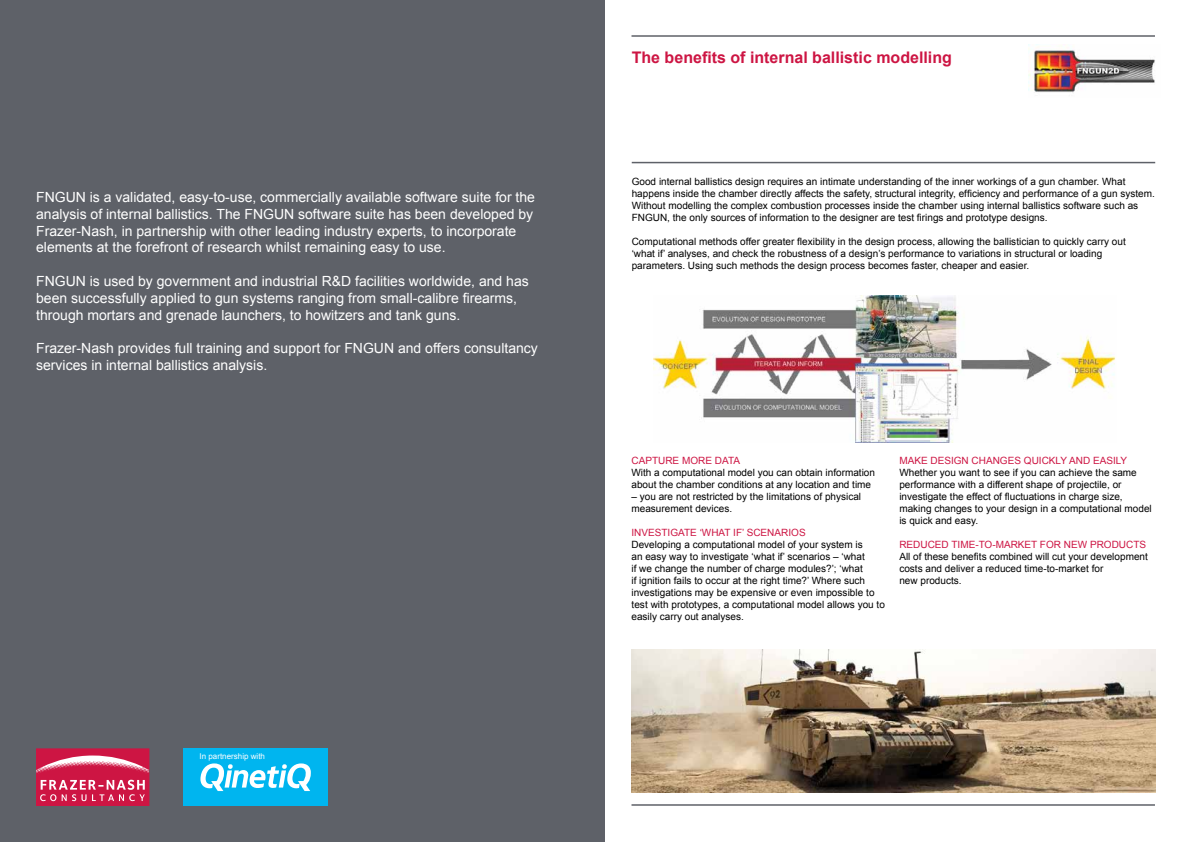
<style>
.page{position:relative;width:1191px;height:842px;background:#fff}
.page>*{position:absolute;margin:0;border:0;box-sizing:border-box;transform-origin:0 0}
.t1{font:700 16px "Arial";color:#cd1543}
.t2{font:14px/16.8px "Arial";color:#fff}
.t3{font:10px/12px "Arial";color:#000}
.t4{font:10px "Arial";color:#cd1543}
.t5{font:8px "Arial";color:#fff}
</style>
<div class="page">
<div style="left:0;top:0;width:604px;height:842px;background:#5e6168"></div>
<div style="left:183px;top:748px;width:144px;height:58px;background:#00b5ef"></div>
<svg style="left:200px;top:763px;width:111px;height:28px"></svg>
<svg style="left:36px;top:748px;width:113px;height:58px;background:#d54065"></svg>
<hr style="left:631px;top:35px;width:524px;height:2px;background:#5e6168">
<hr style="left:632px;top:162px;width:523px;height:1px;background:#5e6168">
<hr style="left:631px;top:804px;width:524px;height:2px;background:#5e6168">
<img style="left:632px;top:649px;width:523px;height:144px">
<img style="left:653px;top:295px;width:463px;height:147px">
<img style="left:1029px;top:50px;width:126px;height:43px">
<p class="t2" style="left:36px;top:189px;width:500px">FNGUN is a validated, easy-to-use, commercially available software suite for the analysis of internal ballistics. The FNGUN software suite has been developed by Frazer-Nash, in partnership with other leading industry experts, to incorporate elements at the forefront of research whilst remaining easy to use.</p>
<h2 class="t2" style="left:36px;top:273px;width:494px">FNGUN is used by government and industrial R&amp;D facilities worldwide, and has been successfully applied to gun systems ranging from small-calibre firearms, through mortars and grenade launchers, to howitzers and tank guns.</h2>
<h2 class="t2" style="left:36px;top:340px;width:503px">Frazer-Nash provides full training and support for FNGUN and offers consultancy services in internal ballistics analysis.</h2>
<p class="t5" style="left:200px;top:751px;width:67px">In partnership with</p>
<h1 class="t1" style="left:632px;top:47px;width:322px">The benefits of internal ballistic modelling</h1>
<p class="t3" style="left:632px;top:175px;width:525px">Good internal ballistics design requires an intimate understanding of the inner workings of a gun chamber. What happens inside the chamber directly affects the safety, structural integrity, efficiency and performance of a gun system.<br>Without modelling the complex combustion processes inside the chamber using internal ballistics software such as FNGUN, the only sources of information to the designer are test firings and prototype designs.</p>
<p class="t3" style="left:632px;top:235px;width:495px">Computational methods offer greater flexibility in the design process, allowing the ballistician to quickly carry out ‘what if’ analyses, and check the robustness of a design’s performance to variations in structural or loading parameters. Using such methods the design process becomes faster, cheaper and easier.</p>
<p class="t4" style="left:631px;top:454px;width:110px">CAPTURE MORE DATA</p>
<p class="t3" style="left:631px;top:466px;width:245px">With a computational model you can obtain information about the chamber conditions at any location and time</p>
<p class="t3" style="left:631px;top:490px;width:231px">– you are not restricted by the limitations of physical measurement devices.</p>
<p class="t4" style="left:631px;top:526px;width:176px">INVESTIGATE ‘WHAT IF’ SCENARIOS</p>
<p class="t3" style="left:631px;top:538px;width:255px">Developing a computational model of your system is<br>an easy way to investigate ‘what if’ scenarios – ‘what<br>if we change the number of charge modules?’; ‘what<br>if ignition fails to occur at the right time?’ Where such investigations may be expensive or even impossible to test with prototypes, a computational model allows you to easily carry out analyses.</p>
<p class="t4" style="left:899px;top:454px;width:229px">MAKE DESIGN CHANGES QUICKLY AND EASILY</p>
<p class="t3" style="left:899px;top:466px;width:254px">Whether you want to see if you can achieve the same performance with a different shape of projectile, or investigate the effect of fluctuations in charge size, making changes to your design in a computational model is quick and easy.</p>
<p class="t4" style="left:899px;top:538px;width:248px">REDUCED TIME-TO-MARKET FOR NEW PRODUCTS</p>
<p class="t3" style="left:899px;top:550px;width:250px">All of these benefits combined will cut your development costs and deliver a reduced time-to-market for<br>new products.</p>
</div>
